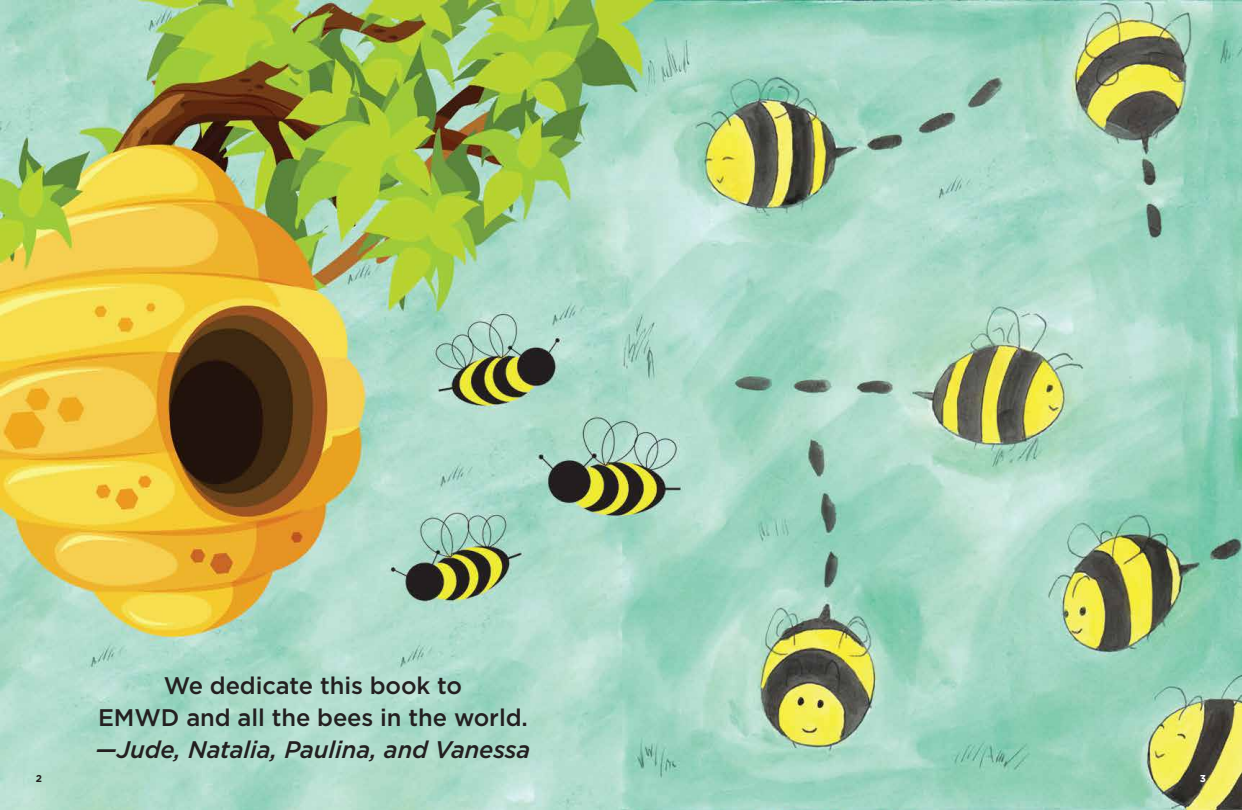
<style>
.page{position:relative;width:1242px;height:810px;background:#fff}
.page>*{position:absolute;margin:0;border:0;box-sizing:border-box;transform-origin:0 0}
.t1{font:500 24px/32px "Gotham";letter-spacing:-.005em;color:#231f20;text-align:center}
.t2{font:italic 500 24px "Gotham";letter-spacing:-.005em;color:#231f20}
.t3{font:700 10px "Gotham";color:#231f20}
.t4{font:700 10px "Gotham";color:#fff}
</style>
<div class="page">
<img style="left:0;top:0;width:1242px;height:810px">
<p class="t1" style="left:98px;top:669px;width:431px">We dedicate this book to<br>EMWD and all the bees in the world.</p>
<p class="t2" style="left:96px;top:734px;width:436px">—Jude, Natalia, Paulina, and Vanessa</p>
<p class="t3" style="left:36px;top:772px;width:8px">2</p>
<p class="t4" style="left:1200px;top:772px;width:8px">3</p>
</div>
